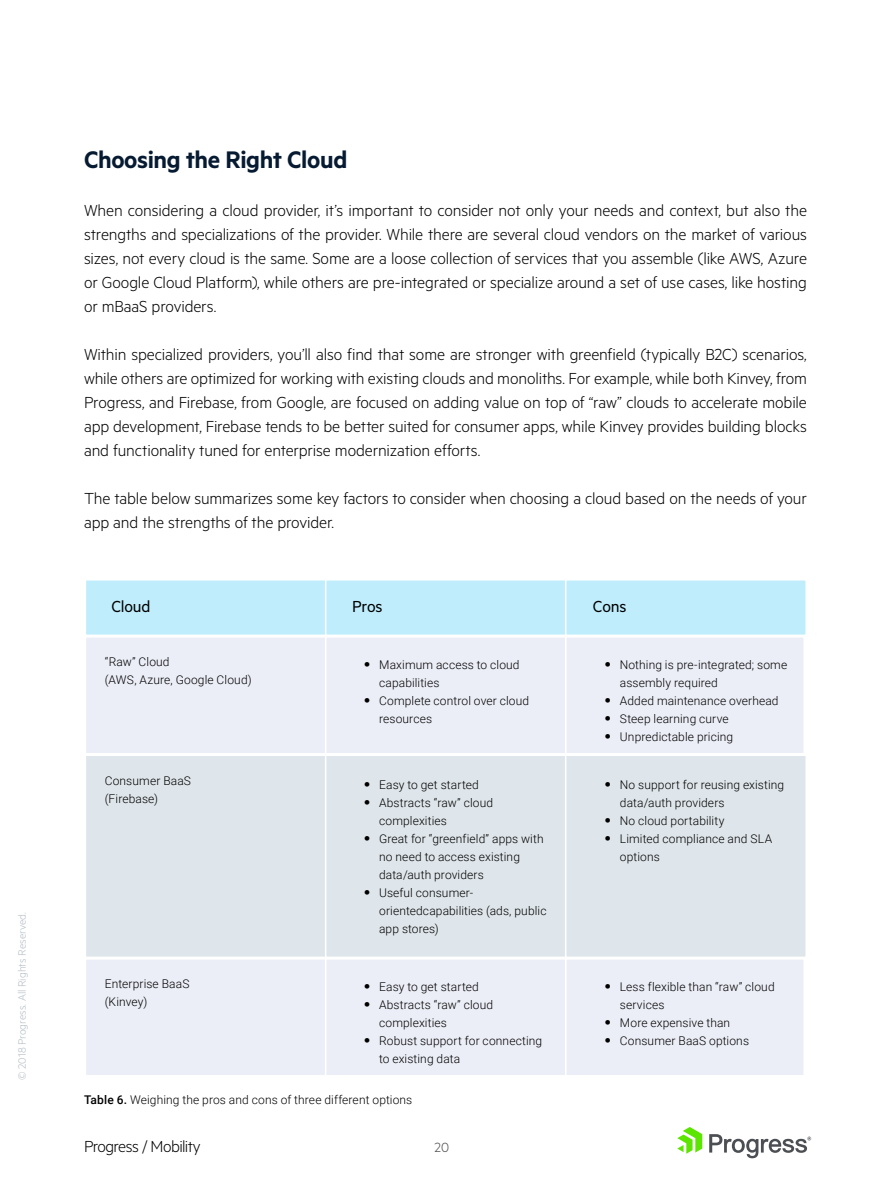
<style>
.page{position:relative;width:891px;height:1188px;background:#fff}
.page>*{position:absolute;margin:0;border:0;box-sizing:border-box;transform-origin:0 0}
.t1{font:600 27px "Metric";letter-spacing:-.015em;color:#061a32}
.t2{font:300 18px/24px "Metric";letter-spacing:-.01em;color:#000;text-align:justify}
.t3{font:300 18px "Metric";letter-spacing:-.03em;color:#000}
.t4{font:18px "Metric";letter-spacing:-.005em;color:#000}
.t5{font:300 15px "Metric";color:#4d4d4d}
.t6{font:300 12px/18px "Roboto";letter-spacing:.01em;color:#000}
.t7{font:300 12px "Metric";color:#b4bdc6}
.s1{font-family:"Metric";font-size:18px}
.s2{font-weight:500}
</style>
<div class="page">
<svg style="left:677px;top:1127px;width:25px;height:27px"></svg>
<svg style="left:709px;top:1134px;width:102px;height:24px"></svg>
<div style="left:85px;top:636px;width:242px;height:118px;background:#eceef7;border:2px solid #fff"></div>
<div style="left:85px;top:958px;width:242px;height:119px;background:#eceef7;border:2px solid #fff"></div>
<div style="left:85px;top:754px;width:242px;height:204px;background:#dfe6eb;border:2px solid #fff"></div>
<div style="left:325px;top:636px;width:242px;height:118px;background:#eceef7;border:2px solid #fff"></div>
<div style="left:325px;top:958px;width:242px;height:119px;background:#eceef7;border:2px solid #fff"></div>
<div style="left:325px;top:754px;width:242px;height:204px;background:#dfe6eb;border:2px solid #fff"></div>
<div style="left:565px;top:636px;width:240px;height:118px;background:#eceef7;border:2px solid #fff"></div>
<div style="left:565px;top:958px;width:240px;height:119px;background:#eceef7;border:2px solid #fff"></div>
<div style="left:565px;top:754px;width:242px;height:204px;background:#dfe6eb;border:2px solid #fff"></div>
<div style="left:85px;top:579px;width:242px;height:57px;background:#bfedfc;border:2px solid #fff"></div>
<div style="left:325px;top:579px;width:242px;height:57px;background:#bfedfc;border:2px solid #fff"></div>
<div style="left:565px;top:579px;width:242px;height:57px;background:#bfedfc;border:2px solid #fff"></div>
<p class="t7" style="left:15px;top:1080px;width:169px;rotate:-90deg">© 2018 Progress. All Rights Reserved.</p>
<h1 class="t1" style="left:84px;top:144px;width:265px">Choosing the Right Cloud</h1>
<p class="t2" style="left:84px;top:198px;width:725px">When considering a cloud provider, it’s important to consider not only your needs and context, but also the strengths and specializations of the provider. While there are several cloud vendors on the market of various sizes, not every cloud is the same. Some are a loose collection of services that you assemble (like AWS, Azure or Google Cloud Platform), while others are pre-integrated or specialize around a set of use cases, like hosting or mBaaS providers.</p>
<p class="t2" style="left:84px;top:342px;width:725px">Within specialized providers, you’ll also find that some are stronger with greenfield (typically B2C) scenarios, while others are optimized for working with existing clouds and monoliths. For example, while both Kinvey, from Progress, and Firebase, from Google, are focused on adding value on top of “raw” clouds to accelerate mobile app development, Firebase tends to be better suited for consumer apps, while Kinvey provides building blocks and functionality tuned for enterprise modernization efforts.</p>
<p class="t2" style="left:84px;top:486px;width:724px">The table below summarizes some key factors to consider when choosing a cloud based on the needs of your app and the strengths of the provider.</p>
<p class="t4" style="left:111px;top:596px;width:41px">Cloud</p>
<p class="t4" style="left:352px;top:596px;width:32px">Pros</p>
<p class="t4" style="left:593px;top:596px;width:35px">Cons</p>
<p class="t6" style="left:105px;top:653px;width:149px">“Raw” Cloud<br>(AWS, Azure, Google Cloud)</p>
<p class="t6" style="left:379px;top:656px;width:142px;text-indent:-15px"><span class="s1">•</span> Maximum access to cloud capabilities</p>
<p class="t6" style="left:379px;top:692px;width:152px;text-indent:-15px"><span class="s1">•</span> Complete control over cloud resources</p>
<p class="t6" style="left:620px;top:656px;width:169px;text-indent:-15px"><span class="s1">•</span> Nothing is pre-integrated; some assembly required</p>
<p class="t6" style="left:605px;top:692px;width:175px"><span class="s1">•</span> Added maintenance overhead</p>
<p class="t6" style="left:605px;top:710px;width:125px"><span class="s1">•</span> Steep learning curve</p>
<p class="t6" style="left:605px;top:728px;width:130px"><span class="s1">•</span> Unpredictable pricing</p>
<p class="t6" style="left:105px;top:772px;width:88px">Consumer BaaS (Firebase)</p>
<p class="t6" style="left:364px;top:775px;width:116px"><span class="s1">•</span> Easy to get started</p>
<p class="t6" style="left:379px;top:793px;width:116px;text-indent:-15px"><span class="s1">•</span> Abstracts “raw” cloud complexities</p>
<p class="t6" style="left:379px;top:829px;width:166px;text-indent:-15px"><span class="s1">•</span> Great for “greenfield” apps with no need to access existing data/auth providers</p>
<p class="t6" style="left:379px;top:883px;width:169px;text-indent:-15px"><span class="s1">•</span> Useful consumer&shy;orientedcapabilities (ads, public app stores)</p>
<p class="t6" style="left:620px;top:775px;width:166px;text-indent:-15px"><span class="s1">•</span> No support for reusing existing data/auth providers</p>
<p class="t6" style="left:605px;top:811px;width:121px"><span class="s1">•</span> No cloud portability</p>
<p class="t6" style="left:620px;top:829px;width:154px;text-indent:-15px"><span class="s1">•</span> Limited compliance and SLA options</p>
<p class="t6" style="left:105px;top:975px;width:86px">Enterprise BaaS (Kinvey)</p>
<p class="t6" style="left:364px;top:978px;width:116px"><span class="s1">•</span> Easy to get started</p>
<p class="t6" style="left:379px;top:996px;width:116px;text-indent:-15px"><span class="s1">•</span> Abstracts “raw” cloud complexities</p>
<p class="t6" style="left:379px;top:1032px;width:165px;text-indent:-15px"><span class="s1">•</span> Robust support for connecting to existing data</p>
<p class="t6" style="left:620px;top:978px;width:156px;text-indent:-15px"><span class="s1">•</span> Less flexible than “raw” cloud services</p>
<p class="t6" style="left:605px;top:1014px;width:127px"><span class="s1">•</span> More expensive than</p>
<p class="t6" style="left:605px;top:1032px;width:146px"><span class="s1">•</span> Consumer BaaS options</p>
<p class="t6" style="left:84px;top:1090px;width:330px"><span class="s2">Table 6.</span> Weighing the pros and cons of three different options</p>
<p class="t3" style="left:84px;top:1136px;width:118px">Progress / Mobility</p>
<p class="t5" style="left:435px;top:1139px;width:16px">20</p>
</div>
